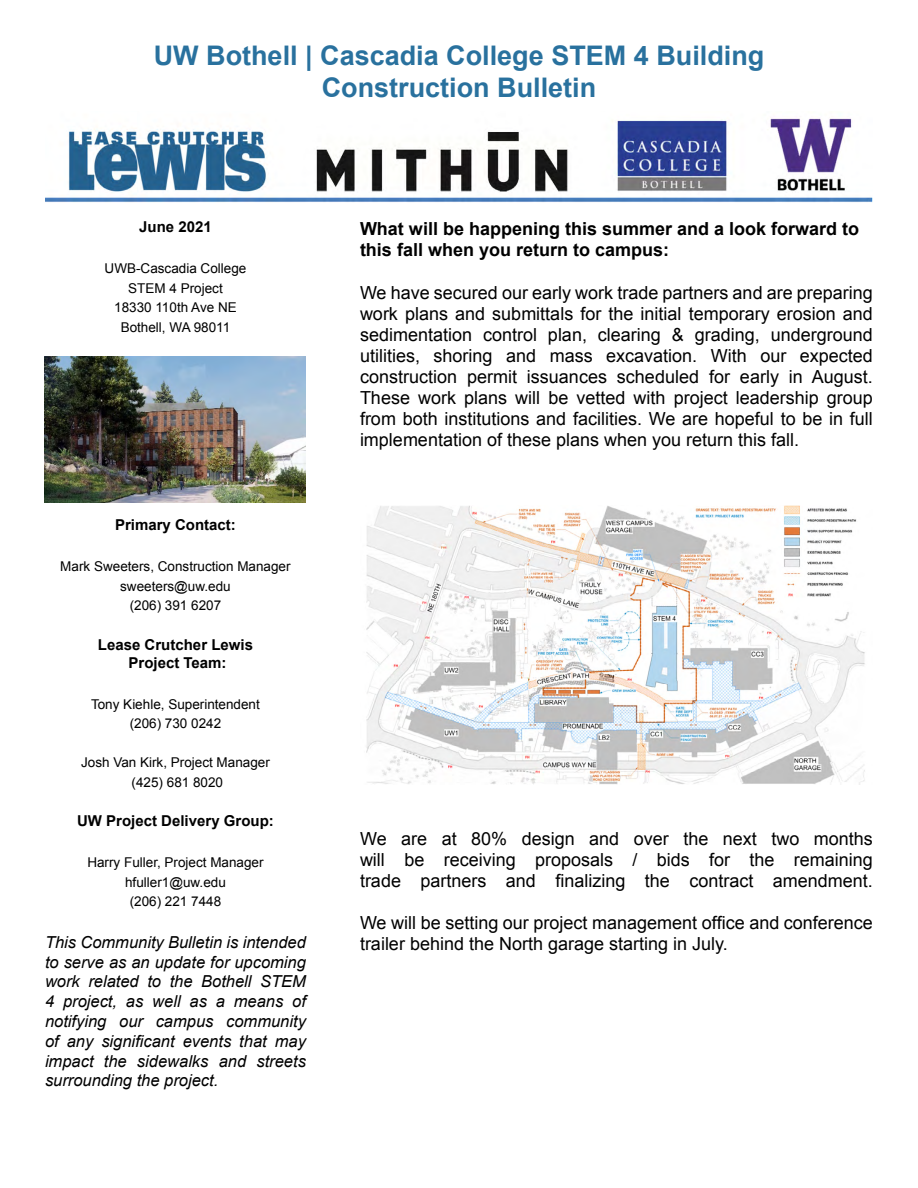
<style>
.page{position:relative;width:918px;height:1188px;background:#fff}
.page>*{position:absolute;margin:0;border:0;box-sizing:border-box;transform-origin:0 0}
.t1{font:700 27px/32.4px "Arial";color:#29719e;text-align:center}
.t2{font:18px/21px "Arial";color:#000;text-align:justify}
.t3{font:700 18px/21.6px "Arial";color:#000}
.t4{font:italic 16.5px/19.8px "Arial";color:#000;text-align:justify}
.t5{font:700 15px/18px "Arial";color:#000;text-align:center}
.t6{font:13.5px/19.5px "Arial";color:#000;text-align:center}
</style>
<div class="page">
<img style="left:45px;top:118px;width:828px;height:85px">
<img style="left:366px;top:506px;width:499px;height:279px">
<img style="left:45px;top:356px;width:261px;height:147px">
<h1 class="t1" style="left:154px;top:40px;width:612px">UW Bothell | Cascadia College STEM 4 Building<br>Construction Bulletin</h1>
<p class="t5" style="left:139px;top:219px;width:74px">June 2021</p>
<p class="t6" style="left:105px;top:259px;width:143px">UWB-Cascadia College<br>STEM 4 Project<br>18330 110th Ave NE<br>Bothell, WA 98011</p>
<p class="t5" style="left:115px;top:516px;width:122px">Primary Contact:</p>
<p class="t6" style="left:60px;top:557px;width:232px">Mark Sweeters, Construction Manager sweeters@uw.edu<br>(206) 391 6207</p>
<p class="t5" style="left:98px;top:636px;width:157px">Lease Crutcher Lewis<br>Project Team:</p>
<p class="t6" style="left:91px;top:694px;width:170px">Tony Kiehle, Superintendent (206) 730 0242</p>
<p class="t6" style="left:81px;top:753px;width:190px">Josh Van Kirk, Project Manager (425) 681 8020</p>
<p class="t5" style="left:77px;top:813px;width:198px">UW Project Delivery Group:</p>
<p class="t6" style="left:87px;top:853px;width:178px">Harry Fuller, Project Manager hfuller1@uw.edu<br>(206) 221 7448</p>
<p class="t4" style="left:45px;top:932px;width:263px">This Community Bulletin is intended to serve as an update for upcoming work related to the Bothell STEM 4 project, as well as a means of notifying our campus community of any significant events that may impact the sidewalks and streets surrounding the project.</p>
<p class="t3" style="left:360px;top:218px;width:501px">What will be happening this summer and a look forward to this fall when you return to campus:</p>
<p class="t2" style="left:360px;top:282px;width:514px">We have secured our early work trade partners and are preparing work plans and submittals for the initial temporary erosion and sedimentation control plan, clearing &amp; grading, underground utilities, shoring and mass excavation. With our expected construction permit issuances scheduled for early in August.<br>These work plans will be vetted with project leadership group from both institutions and facilities. We are hopeful to be in full implementation of these plans when you return this fall.</p>
<p class="t2" style="left:360px;top:828px;width:514px">We are at 80% design and over the next two months will be receiving proposals / bids for the remaining trade partners and finalizing the contract amendment.</p>
<p class="t2" style="left:360px;top:912px;width:514px">We will be setting our project management office and conference trailer behind the North garage starting in July.</p>
</div>
